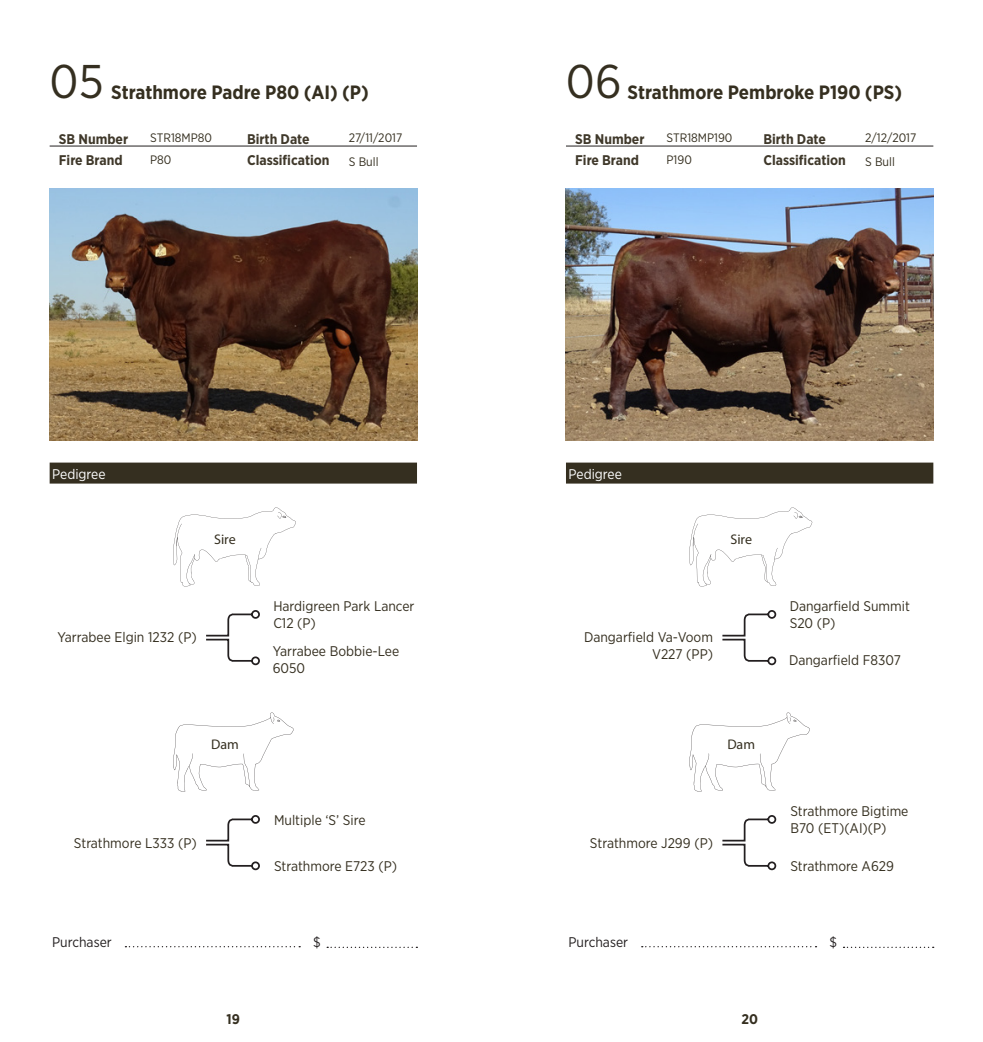
<style>
.page{position:relative;width:983px;height:1042px;background:#fff}
.page>*{position:absolute;margin:0;border:0;box-sizing:border-box;transform-origin:0 0}
.t1{font:47.25px "Gotham Narrow";color:#352f20}
.t2{font:700 19.25px "Gotham Narrow";color:#352f20}
.t3{font:14px/16.8px "Gotham Narrow";color:#352f20}
.t4{font:700 14px "Gotham Narrow";color:#3f382a}
.t5{font:14px "Gotham Narrow";color:#231f20}
.t6{font:14px "Gotham Narrow";color:#fff}
.t7{font:14px "Myriad Pro";color:#352f20}
.t8{font:700 14px "Gotham Narrow";color:#352f20}
.t9{font:12.25px "Gotham Narrow";color:#352f20}
</style>
<div class="page">
<img style="left:50px;top:189px;width:367px;height:252px">
<img style="left:566px;top:189px;width:367px;height:252px">
<hr style="left:50px;top:146px;width:367px;height:1px;background:#231f20">
<svg style="left:206px;top:610px;width:54px;height:56px"></svg>
<svg style="left:206px;top:815px;width:54px;height:56px"></svg>
<svg style="left:125px;top:946px;width:175px;height:1px"></svg>
<svg style="left:327px;top:946px;width:90px;height:2px"></svg>
<div style="left:50px;top:462px;width:367px;height:21px;background:#352f20"></div>
<svg style="left:173px;top:507px;width:123px;height:79px"></svg>
<svg style="left:173px;top:712px;width:120px;height:80px"></svg>
<svg style="left:722px;top:610px;width:55px;height:56px"></svg>
<svg style="left:722px;top:815px;width:55px;height:56px"></svg>
<hr style="left:566px;top:146px;width:367px;height:1px;background:#231f20">
<svg style="left:641px;top:946px;width:175px;height:1px"></svg>
<svg style="left:843px;top:946px;width:90px;height:2px"></svg>
<div style="left:566px;top:462px;width:367px;height:21px;background:#352f20"></div>
<svg style="left:689px;top:507px;width:123px;height:79px"></svg>
<svg style="left:689px;top:712px;width:120px;height:80px"></svg>
<p class="t1" style="left:50px;top:52px;width:56px">05</p>
<p class="t2" style="left:111px;top:80px;width:259px">Strathmore Padre P80 (AI) (P)</p>
<p class="t1" style="left:566px;top:52px;width:57px">06</p>
<p class="t2" style="left:627px;top:80px;width:276px">Strathmore Pembroke P190 (PS)</p>
<p class="t4" style="left:59px;top:130px;width:71px">SB Number</p>
<p class="t4" style="left:59px;top:152px;width:65px">Fire Brand</p>
<p class="t9" style="left:150px;top:130px;width:63px">STR18MP80</p>
<p class="t9" style="left:150px;top:152px;width:23px">P80</p>
<p class="t4" style="left:247px;top:130px;width:64px">Birth Date</p>
<p class="t4" style="left:247px;top:152px;width:84px">Classification</p>
<p class="t9" style="left:349px;top:130px;width:55px">27/11/2017</p>
<p class="t9" style="left:349px;top:154px;width:31px">S Bull</p>
<p class="t4" style="left:575px;top:130px;width:71px">SB Number</p>
<p class="t4" style="left:575px;top:152px;width:65px">Fire Brand</p>
<p class="t9" style="left:666px;top:130px;width:67px">STR18MP190</p>
<p class="t9" style="left:666px;top:152px;width:27px">P190</p>
<p class="t4" style="left:763px;top:130px;width:64px">Birth Date</p>
<p class="t4" style="left:763px;top:152px;width:84px">Classification</p>
<p class="t9" style="left:864px;top:130px;width:53px">2/12/2017</p>
<p class="t9" style="left:864px;top:154px;width:31px">S Bull</p>
<p class="t6" style="left:52px;top:465px;width:55px">Pedigree</p>
<p class="t6" style="left:568px;top:465px;width:55px">Pedigree</p>
<p class="t7" style="left:214px;top:530px;width:23px">Sire</p>
<p class="t7" style="left:730px;top:530px;width:23px">Sire</p>
<p class="t3" style="left:273px;top:597px;width:143px">Hardigreen Park Lancer<br>C12 (P)</p>
<p class="t3" style="left:789px;top:597px;width:122px">Dangarfield Summit<br>S20 (P)</p>
<p class="t3" style="left:57px;top:628px;width:141px">Yarrabee Elgin 1232 (P)</p>
<p class="t3" style="left:273px;top:642px;width:128px">Yarrabee Bobbie-Lee<br>6050</p>
<p class="t3" style="left:584px;top:628px;width:130px;text-align:right">Dangarfield Va-Voom<br>V227 (PP)</p>
<p class="t3" style="left:788px;top:651px;width:113px">Dangarfield F8307</p>
<p class="t7" style="left:211px;top:735px;width:29px">Dam</p>
<p class="t7" style="left:727px;top:735px;width:29px">Dam</p>
<p class="t3" style="left:274px;top:811px;width:93px">Multiple ‘S’ Sire</p>
<p class="t3" style="left:790px;top:802px;width:120px">Strathmore Bigtime<br>B70 (ET)(AI)(P)</p>
<p class="t3" style="left:74px;top:834px;width:124px">Strathmore L333 (P)</p>
<p class="t3" style="left:589px;top:834px;width:124px">Strathmore J299 (P)</p>
<p class="t3" style="left:274px;top:857px;width:125px">Strathmore E723 (P)</p>
<p class="t3" style="left:790px;top:857px;width:105px">Strathmore A629</p>
<p class="t5" style="left:52px;top:933px;width:61px">Purchaser</p>
<p class="t5" style="left:313px;top:933px;width:9px">$</p>
<p class="t5" style="left:568px;top:933px;width:61px">Purchaser</p>
<p class="t5" style="left:829px;top:933px;width:9px">$</p>
<p class="t8" style="left:226px;top:1010px;width:15px">19</p>
<p class="t8" style="left:741px;top:1010px;width:18px">20</p>
</div>
